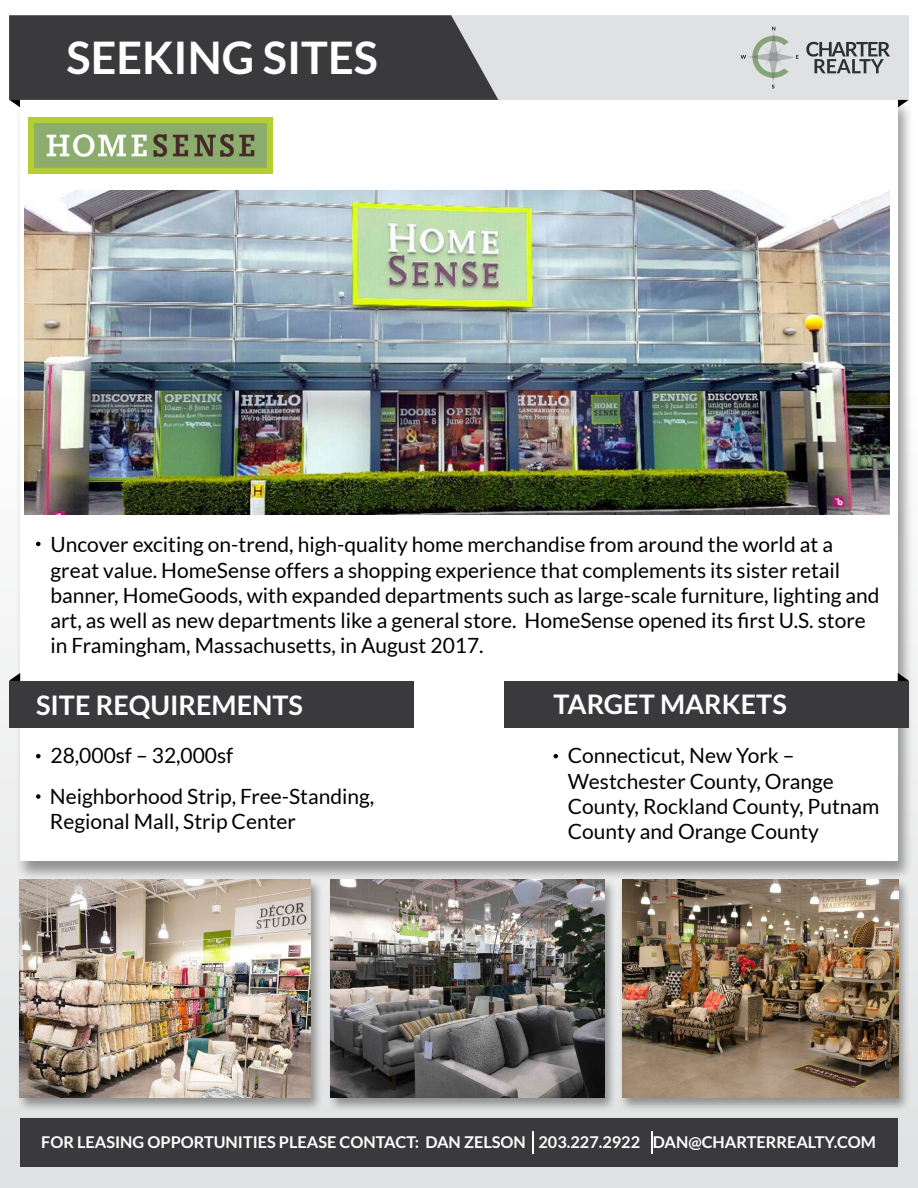
<style>
.page{position:relative;width:918px;height:1188px;background:#fff}
.page>*{position:absolute;margin:0;border:0;box-sizing:border-box;transform-origin:0 0}
.t1{font:700 45px "Lato";color:#fff}
.t2{font:700 27px "Lato";color:#fff}
.t3{font:21px/25.2px "Lato";color:#000}
.t4{font:700 16.35px "Lato";color:#fff}
</style>
<div class="page">
<div style="left:0;top:0;width:918px;height:1188px;background:linear-gradient(to bottom,#fff,#e2e3e4)"></div>
<div style="left:15px;top:99px;width:898px;height:782px;background:#000;opacity:.38"></div>
<div style="left:20px;top:99px;width:878px;height:761px;background:#fff"></div>
<svg style="left:9px;top:673px;width:11px;height:8px"></svg>
<div style="left:9px;top:681px;width:405px;height:46px;background:#3a3a3c"></div>
<svg style="left:554px;top:754px;width:4px;height:4px"></svg>
<svg style="left:36px;top:794px;width:5px;height:5px"></svg>
<svg style="left:36px;top:754px;width:5px;height:4px"></svg>
<svg style="left:36px;top:542px;width:5px;height:4px"></svg>
<svg style="left:898px;top:673px;width:11px;height:8px"></svg>
<div style="left:505px;top:681px;width:404px;height:46px;background:#3a3a3c"></div>
<div style="left:20px;top:1118px;width:878px;height:48px;background:#3a3a3c"></div>
<img style="left:29px;top:117px;width:244px;height:56px">
<img style="left:25px;top:191px;width:864px;height:324px">
<div style="left:327px;top:878px;width:290px;height:234px;background:#000;opacity:.38"></div>
<img style="left:331px;top:880px;width:274px;height:218px">
<div style="left:16px;top:878px;width:307px;height:234px;background:#000;opacity:.38"></div>
<img style="left:20px;top:880px;width:290px;height:218px">
<div style="left:618px;top:878px;width:293px;height:234px;background:#000;opacity:.38"></div>
<img style="left:622px;top:880px;width:276px;height:218px">
<hr style="left:532px;top:1131px;width:2px;height:22px;background:#fff">
<hr style="left:651px;top:1131px;width:2px;height:22px;background:#fff">
<svg style="left:9px;top:15px;width:900px;height:92px;background:#8e8f90"></svg>
<h1 class="t1" style="left:67px;top:32px;width:313px">SEEKING SITES</h1>
<p class="t3" style="left:51px;top:532px;width:831px">Uncover exciting on-trend, high-quality home merchandise from around the world at a great value. HomeSense offers a shopping experience that complements its sister retail banner, HomeGoods, with expanded departments such as large-scale furniture, lighting and art, as well as new departments like a general store. HomeSense opened its first U.S. store in Framingham, Massachusetts, in August 2017.</p>
<p class="t2" style="left:554px;top:689px;width:235px">TARGET MARKETS</p>
<p class="t2" style="left:36px;top:689px;width:269px">SITE REQUIREMENTS</p>
<p class="t3" style="left:51px;top:743px;width:184px">28,000sf – 32,000sf</p>
<p class="t3" style="left:50px;top:783px;width:326px">Neighborhood Strip, Free-Standing,<br>Regional Mall, Strip Center</p>
<p class="t3" style="left:568px;top:743px;width:313px">Connecticut, New York –<br>Westchester County, Orange<br>County, Rockland County, Putnam<br>County and Orange County</p>
<p class="t4" style="left:41px;top:1133px;width:836px">FOR LEASING OPPORTUNITIES PLEASE CONTACT: DAN ZELSON 203.227.2922 DAN@CHARTERREALTY.COM</p>
</div>
